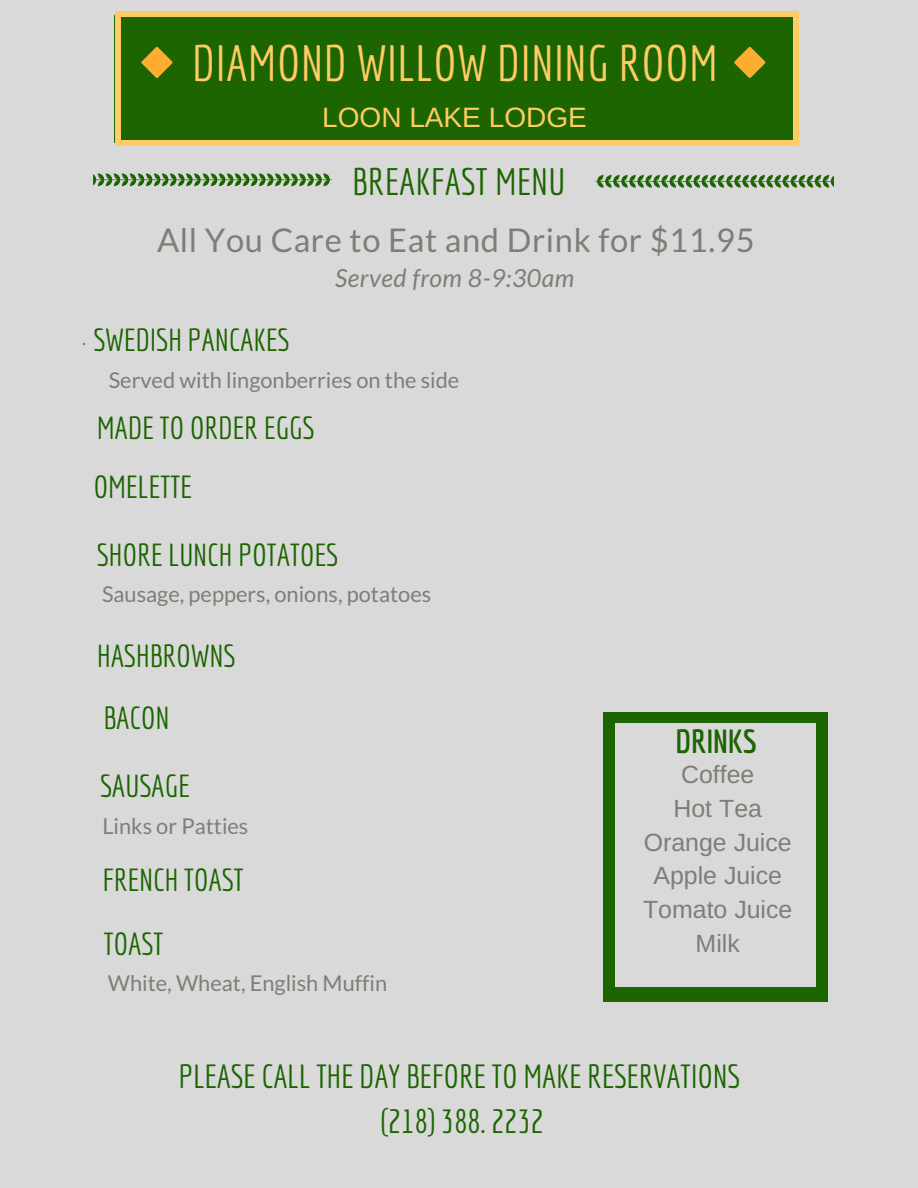
<style>
.page{position:relative;width:918px;height:1188px;background:#d9d9d9}
.page>*{position:absolute;margin:0;border:0;box-sizing:border-box;transform-origin:0 0}
.t1{font:49.8px "Economica";color:#ffcb64}
.t2{font:37.35px "Economica";color:#1c6500}
.t3{font:32.7px/45px "Economica";letter-spacing:-.01em;color:#1c6500;text-align:center}
.t4{font:32.7px "Lato";letter-spacing:.02em;color:#7e7e77}
.t5{font:700 32.7px "Economica";color:#1c6500}
.t6{font:31.2px "Economica";letter-spacing:-.01em;color:#1c6500}
.t7{font:28.05px "Arimo";color:#ffcb64}
.t8{font:24.9px/33.8px "Arimo";color:#7e7e77;text-align:center}
.t9{font:italic 24.9px "Lato";letter-spacing:.02em;color:#7e7e77}
.t10{font:21.75px "Lato";color:#7e7e77}
.t11{font:18.75px "Lato";color:#7e7e77}
</style>
<div class="page">
<div style="left:115px;top:15px;width:684px;height:127px;background:#1c6500"></div>
<svg style="left:793px;top:141px;width:5px;height:5px"></svg>
<div style="left:115px;top:16px;width:5px;height:125px;background:#ffcb64"></div>
<svg style="left:115px;top:141px;width:5px;height:5px"></svg>
<div style="left:793px;top:16px;width:5px;height:125px;background:#ffcb64"></div>
<div style="left:120px;top:141px;width:673px;height:5px;background:#ffcb64"></div>
<svg style="left:793px;top:12px;width:5px;height:4px"></svg>
<svg style="left:115px;top:12px;width:5px;height:4px"></svg>
<div style="left:120px;top:12px;width:673px;height:5px;background:#ffcb64"></div>
<svg style="left:93px;top:173px;width:239px;height:13px"></svg>
<svg style="left:595px;top:175px;width:239px;height:13px"></svg>
<div style="left:603px;top:712px;width:225px;height:289px;background:#1c6500"></div>
<svg style="left:141px;top:47px;width:32px;height:31px"></svg>
<svg style="left:734px;top:47px;width:32px;height:31px"></svg>
<div style="left:615px;top:723px;width:201px;height:264px;background:#d9d9d9"></div>
<h1 class="t1" style="left:192px;top:34px;width:528px">DIAMOND WILLOW DINING ROOM</h1>
<p class="t7" style="left:322px;top:102px;width:266px">LOON LAKE LODGE</p>
<h2 class="t2" style="left:352px;top:160px;width:215px">BREAKFAST MENU</h2>
<h3 class="t4" style="left:157px;top:220px;width:599px">All You Care to Eat and Drink for $11.95</h3>
<p class="t9" style="left:335px;top:262px;width:241px">Served from 8-9:30am</p>
<p class="t11" style="left:82px;top:326px;width:5px">.</p>
<h3 class="t6" style="left:93px;top:321px;width:198px">SWEDISH PANCAKES</h3>
<p class="t10" style="left:109px;top:367px;width:352px">Served with lingonberries on the side</p>
<h3 class="t6" style="left:97px;top:409px;width:219px">MADE TO ORDER EGGS</h3>
<h3 class="t6" style="left:93px;top:469px;width:100px">OMELETTE</h3>
<h3 class="t6" style="left:97px;top:536px;width:243px">SHORE LUNCH POTATOES</h3>
<p class="t10" style="left:102px;top:580px;width:331px">Sausage, peppers, onions, potatoes</p>
<h3 class="t6" style="left:97px;top:638px;width:140px">HASHBROWNS</h3>
<h3 class="t6" style="left:104px;top:699px;width:68px">BACON</h3>
<h3 class="t6" style="left:100px;top:767px;width:91px">SAUSAGE</h3>
<p class="t10" style="left:102px;top:812px;width:148px">Links or Patties</p>
<h3 class="t6" style="left:102px;top:861px;width:143px">FRENCH TOAST</h3>
<h3 class="t6" style="left:104px;top:926px;width:62px">TOAST</h3>
<p class="t10" style="left:108px;top:970px;width:281px">White, Wheat, English Muffin</p>
<h3 class="t5" style="left:675px;top:722px;width:83px">DRINKS</h3>
<p class="t8" style="left:643px;top:757px;width:151px">Coffee<br>Hot Tea<br>Orange Juice<br>Apple Juice<br>Tomato Juice<br>Milk</p>
<h3 class="t3" style="left:179px;top:1053px;width:563px">PLEASE CALL THE DAY BEFORE TO MAKE RESERVATIONS (218) 388. 2232</h3>
</div>
